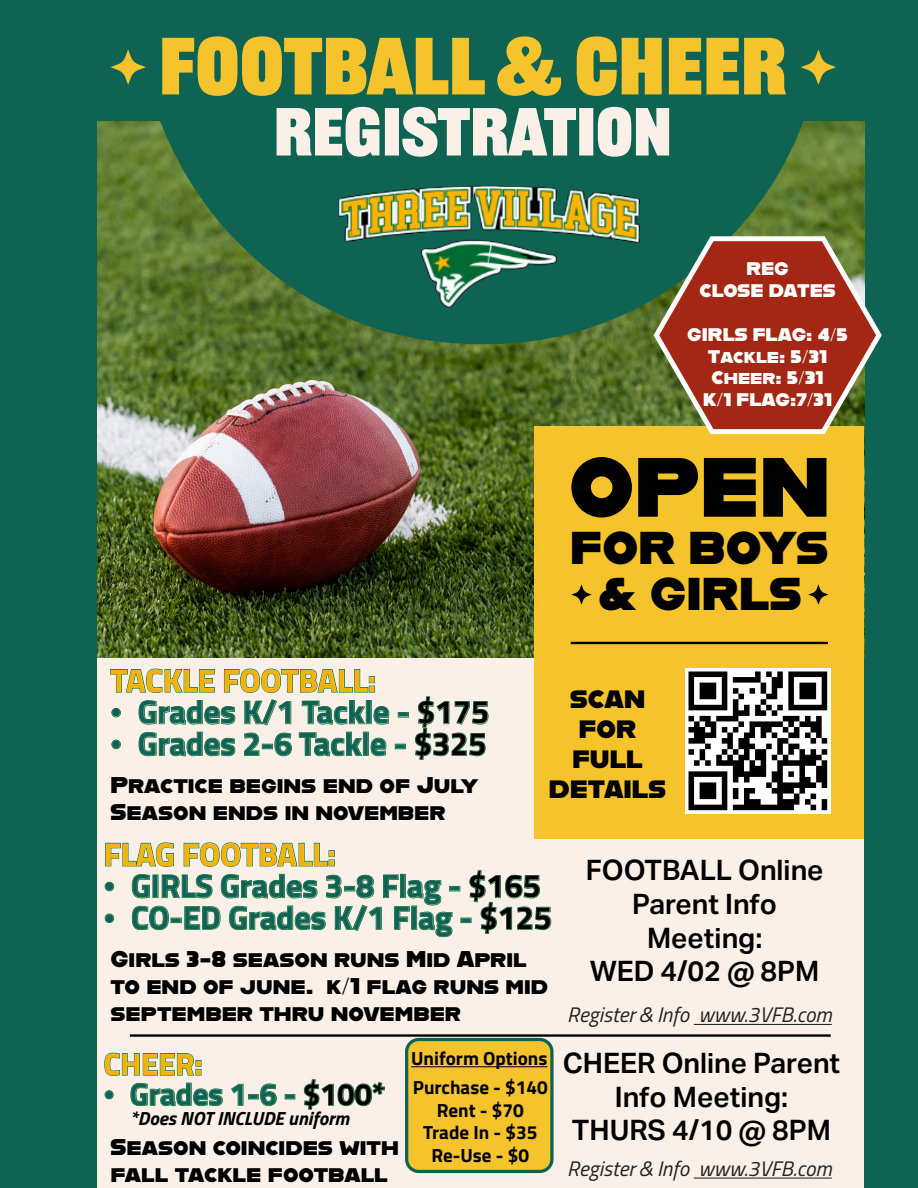
<style>
.page{position:relative;width:918px;height:1188px;background:#0f6353}
.page>*{position:absolute;margin:0;border:0;box-sizing:border-box;transform-origin:0 0}
.t1{font:83.85px "Alfarn";color:#000}
.t2{font:700 79.2px "Railroad Gothic ATF";color:#f5c32c}
.t3{font:700 66.3px "Railroad Gothic ATF";color:#faf0e8}
.t4{font:45.9px/47px "Alfarn";color:#000;text-align:center}
.t5{font:700 32.25px "Cairo";color:#0f6353}
.t6{font:700 32.25px "Cairo";color:#f5b203}
.t7{font:700 30.75px "Cairo";color:#0f6353}
.t8{font:700 30.75px "Cairo";color:#f5b203}
.t9{font:600 28.05px/33.8px "Aktiv Grotesk";color:#000;text-align:center}
.t10{font:25.05px/30.2px "Alfarn";color:#000;text-align:center}
.t11{font:22.8px/27.3px "Alfarn";color:#000}
.t12{font:italic 21px "Cairo";color:#222}
.t13{font:700 19.05px/22.8px "Cairo";color:#000}
.t14{font:italic 700 19.05px "Cairo";color:#000}
.t15{font:18.3px/21.9px "Alfarn";color:#fff;text-align:center}
.s1{font-family:"Times New Roman";font-weight:400}
.s2{color:#000}
</style>
<div class="page">
<div style="left:97px;top:121px;width:767px;height:1067px;background:#faf0e8"></div>
<img style="left:97px;top:121px;width:767px;height:536px">
<svg style="left:138px;top:121px;width:688px;height:225px;background:#2a6a46"></svg>
<div style="left:535px;top:426px;width:329px;height:412px;background:#f5c32c"></div>
<hr style="left:694px;top:1024px;width:138px;height:1px;background:#222">
<svg style="left:104px;top:1053px;width:281px;height:57px"></svg>
<svg style="left:405px;top:1037px;width:149px;height:137px;background:#e0bb33"></svg>
<hr style="left:694px;top:1178px;width:138px;height:1px;background:#222">
<svg style="left:110px;top:669px;width:379px;height:91px"></svg>
<svg style="left:105px;top:842px;width:446px;height:95px"></svg>
<svg style="left:110px;top:49px;width:36px;height:36px"></svg>
<svg style="left:801px;top:49px;width:35px;height:36px"></svg>
<svg style="left:571px;top:584px;width:21px;height:21px"></svg>
<svg style="left:808px;top:584px;width:21px;height:21px"></svg>
<hr style="left:571px;top:642px;width:257px;height:2px;background:#000">
<hr style="left:130px;top:1034px;width:701px;height:3px;background:#000">
<img style="left:339px;top:185px;width:302px;height:123px">
<img style="left:686px;top:669px;width:145px;height:145px">
<hr style="left:411px;top:1066px;width:136px;height:1px;background:#000">
<svg style="left:651px;top:232px;width:231px;height:205px;background:#924d2f"></svg>
<h2 class="t2" style="left:159px;top:16px;width:629px">FOOTBALL &amp; CHEER</h2>
<h3 class="t3" style="left:274px;top:90px;width:399px">REGISTRATION</h3>
<p class="t15" style="left:700px;top:257px;width:138px">REG<br>CLOSE DATES</p>
<p class="t15" style="left:687px;top:322px;width:162px">GIRLS FLAG: 4/5<br>Tackle: 5/31<br>Cheer: 5/31<br>K/1 FLAG:7/31</p>
<h3 class="t6" style="left:110px;top:654px;width:267px">TACKLE FOOTBALL:</h3>
<h3 class="t5" style="left:110px;top:686px;width:380px"><span class="s1">•</span> Grades K/1 Tackle - <span class="s2">$175</span></h3>
<h3 class="t5" style="left:110px;top:718px;width:378px"><span class="s1">•</span> Grades 2-6 Tackle - <span class="s2">$325</span></h3>
<p class="t11" style="left:110px;top:770px;width:370px">Practice begins end of July<br>Season ends in november</p>
<h1 class="t1" style="left:569px;top:437px;width:263px">OPEN</h1>
<h3 class="t4" style="left:570px;top:522px;width:260px">FOR BOYS &amp; GIRLS</h3>
<p class="t10" style="left:549px;top:683px;width:119px">SCAN<br>FOR<br>FULL<br>DETAILS</p>
<h3 class="t6" style="left:104px;top:828px;width:234px">FLAG FOOTBALL:</h3>
<h3 class="t5" style="left:104px;top:860px;width:439px"><span class="s1">•</span> GIRLS Grades 3-8 Flag - <span class="s2">$165</span></h3>
<h3 class="t5" style="left:104px;top:891px;width:450px"><span class="s1">•</span> CO-ED Grades K/1 Flag - <span class="s2">$125</span></h3>
<p class="t11" style="left:110px;top:944px;width:439px">Girls 3-8 season runs Mid April to end of june. k/1 flag runs mid september thru november</p>
<h3 class="t8" style="left:104px;top:1039px;width:100px">CHEER:</h3>
<h3 class="t7" style="left:104px;top:1069px;width:283px"><span class="s1">•</span> Grades 1-6 - <span class="s2">$100*</span></h3>
<p class="t14" style="left:130px;top:1101px;width:221px">*Does NOT INCLUDE uniform</p>
<p class="t11" style="left:110px;top:1132px;width:290px">Season coincides with fall tackle football</p>
<p class="t13" style="left:411px;top:1044px;width:138px;line-height:28.8px">Uniform Options<br>Purchase - $140</p>
<p class="t13" style="left:423px;top:1098px;width:116px;text-align:center">Rent - $70<br>Trade In - $35<br>Re-Use - $0</p>
<p class="t9" style="left:586px;top:854px;width:239px">FOOTBALL Online<br>Parent Info<br>Meeting:<br>WED 4/02 @ 8PM</p>
<p class="t12" style="left:567px;top:995px;width:266px">Register &amp; Info www.3VFB.com</p>
<p class="t9" style="left:563px;top:1046px;width:279px">CHEER Online Parent<br>Info Meeting:<br>THURS 4/10 @ 8PM</p>
<p class="t12" style="left:567px;top:1149px;width:266px">Register &amp; Info www.3VFB.com</p>
</div>
